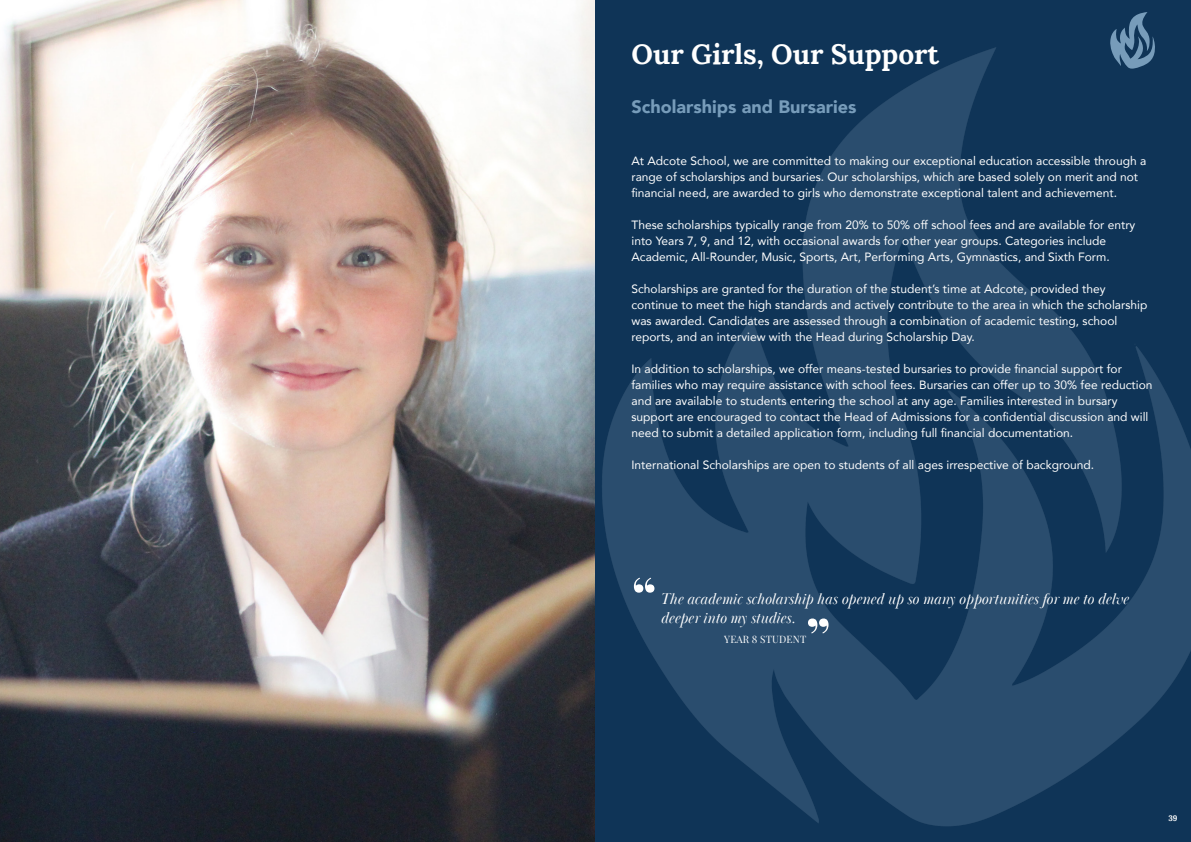
<style>
.page{position:relative;width:1191px;height:842px;background:#fff}
.page>*{position:absolute;margin:0;border:0;box-sizing:border-box;transform-origin:0 0}
.Speech_Mark_Black{font:700 54px "Playfair Display";color:#fff}
.Heading{font:700 28px "Lora";color:#fff}
.Accent_Light{font:900 18px "Avenir";color:#779cba}
.Quote_Black{font:italic 16px "Baskerville Poster PT";color:#fff}
.Light_Body{font:12px/16px "Avenir";color:#fff}
.Source{font:10px "Playfair Display";letter-spacing:.02em;color:#fff}
.t1{font:700 8px "Lora";color:#fff}
</style>
<div class="page">
<img style="left:0;top:0;width:595px;height:842px">
<svg style="left:595px;top:0;width:596px;height:842px;fill:#0f3457"></svg>
<svg style="left:1110px;top:12px;width:45px;height:57px"></svg>
<p class="Heading" style="left:631px;top:31px;width:309px">Our Girls, Our Support</p>
<p class="Accent_Light" style="left:631px;top:91px;width:226px">Scholarships and Bursaries</p>
<p class="Light_Body" style="left:631px;top:153px;width:516px">At Adcote School, we are committed to making our exceptional education accessible through a range of scholarships and bursaries. Our scholarships, which are based solely on merit and not financial need, are awarded to girls who demonstrate exceptional talent and achievement.</p>
<p class="Light_Body" style="left:631px;top:217px;width:505px">These scholarships typically range from 20% to 50% off school fees and are available for entry into Years 7, 9, and 12, with occasional awards for other year groups. Categories include<br>Academic, All-Rounder, Music, Sports, Art, Performing Arts, Gymnastics, and Sixth Form.</p>
<p class="Light_Body" style="left:631px;top:281px;width:517px">Scholarships are granted for the duration of the student’s time at Adcote, provided they continue to meet the high standards and actively contribute to the area in which the scholarship was awarded. Candidates are assessed through a combination of academic testing, school reports, and an interview with the Head during Scholarship Day.</p>
<p class="Light_Body" style="left:631px;top:361px;width:522px">In addition to scholarships, we offer means-tested bursaries to provide financial support for families who may require assistance with school fees. Bursaries can offer up to 30% fee reduction and are available to students entering the school at any age. Families interested in bursary support are encouraged to contact the Head of Admissions for a confidential discussion and will need to submit a detailed application form, including full financial documentation.</p>
<p class="Light_Body" style="left:631px;top:457px;width:464px">International Scholarships are open to students of all ages irrespective of background.</p>
<p class="Speech_Mark_Black" style="left:631px;top:554px;width:27px">“</p>
<p class="Quote_Black" style="left:660px;top:590px;width:470px">The academic scholarship has opened up so many opportunities for me to delve</p>
<p class="Quote_Black" style="left:660px;top:609px;width:136px">deeper into my studies.</p>
<p class="Speech_Mark_Black" style="left:831px;top:657px;width:27px;rotate:-180deg">“</p>
<p class="Source" style="left:724px;top:631px;width:83px">YEAR 8 STUDENT</p>
<p class="t1" style="left:1168px;top:812px;width:11px">39</p>
</div>
